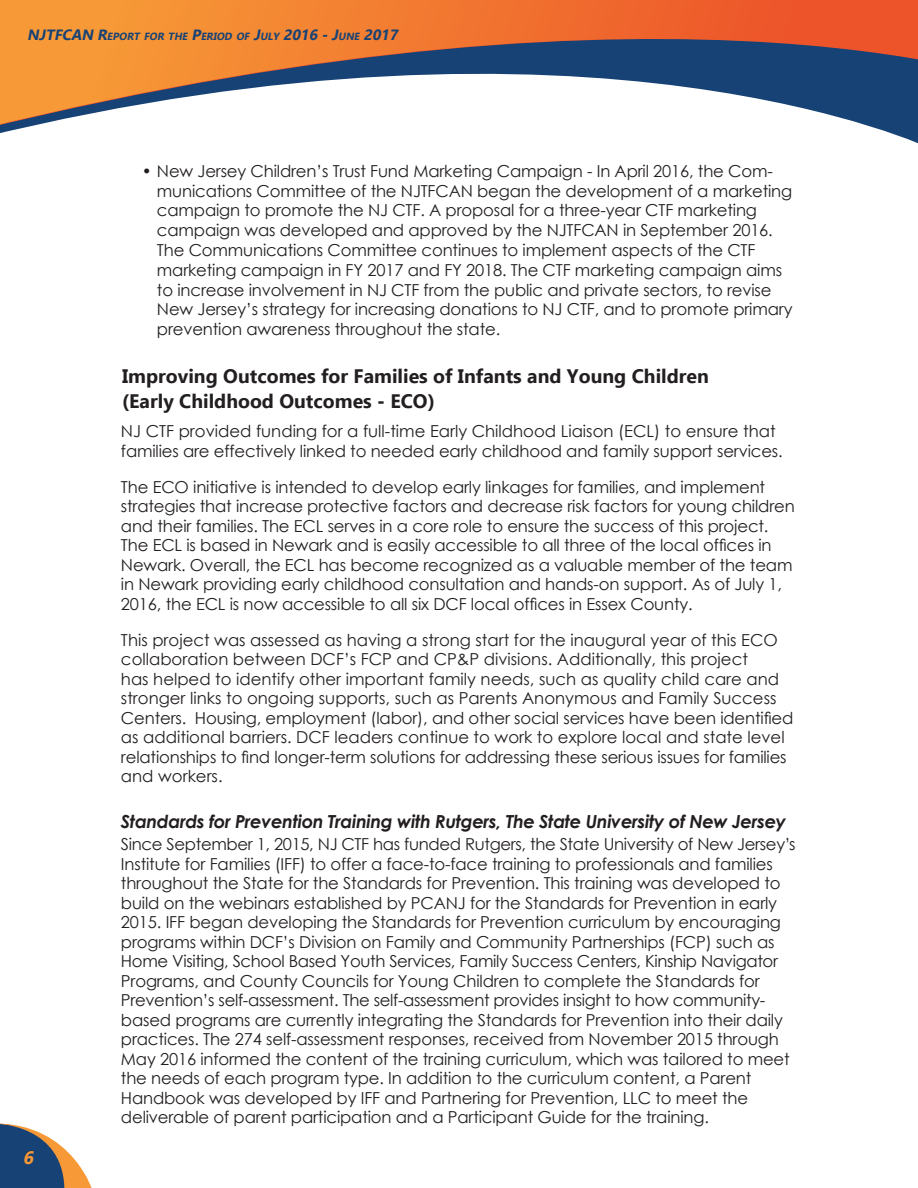
<style>
.page{position:relative;width:918px;height:1188px;background:#fff}
.page>*{position:absolute;margin:0;border:0;box-sizing:border-box;transform-origin:0 0}
.t1{font:700 19.5px/25.5px "Ebrima";color:#231f20}
.t2{font:italic 700 18px "Century Gothic";letter-spacing:-.02em;color:#231f20}
.t3{font:italic 700 18px "Ebrima";color:#f79937}
.t4{font:16.5px/19.5px "Century Gothic";letter-spacing:-.01em;color:#231f20}
.t5{font:italic 700 10.35px "Ebrima";color:#174275}
.s1{font-size:14.85px}
</style>
<div class="page">
<svg style="left:0;top:0;width:918px;height:130px"></svg>
<svg style="left:0;top:1123px;width:92px;height:65px"></svg>
<p class="t5" style="left:27px;top:29px;width:376px"><span class="s1">NJTFCAN R</span>EPORT FOR THE <span class="s1">P</span>ERIOD OF <span class="s1">J</span>ULY <span class="s1">2016 -J</span>UN E <span class="s1">2017</span></p>
<p class="t4" style="left:157px;top:161px;width:637px;text-indent:-15px">• New Jersey Children’s Trust Fund Marketing Campaign - In April 2016, the Com&shy;munications Committee of the NJTFCAN began the development of a marketing campaign to promote the NJ CTF. A proposal for a three-year CTF marketing campaign was developed and approved by the NJTFCAN in September 2016.<br>The Communications Committee continues to implement aspects of the CTF marketing campaign in FY 2017 and FY 2018. The CTF marketing campaign aims to increase involvement in NJ CTF from the public and private sectors, to revise New Jersey’s strategy for increasing donations to NJ CTF, and to promote primary prevention awareness throughout the state.</p>
<p class="t1" style="left:122px;top:364px;width:588px">Improving Outcomes for Families of Infants and Young Children (Early Childhood Outcomes - ECO)</p>
<p class="t3" style="left:23px;top:1144px;width:17px">6</p>
<p class="t4" style="left:121px;top:421px;width:663px">NJ CTF provided funding for a full-time Early Childhood Liaison (ECL) to ensure that families are effectively linked to needed early childhood and family support services.</p>
<p class="t4" style="left:121px;top:477px;width:675px">The ECO initiative is intended to develop early linkages for families, and implement strategies that increase protective factors and decrease risk factors for young children and their families. The ECL serves in a core role to ensure the success of this project.<br>The ECL is based in Newark and is easily accessible to all three of the local offices in Newark. Overall, the ECL has become recognized as a valuable member of the team in Newark providing early childhood consultation and hands-on support. As of July 1, 2016, the ECL is now accessible to all six DCF local offices in Essex County.</p>
<p class="t4" style="left:121px;top:630px;width:674px">This project was assessed as having a strong start for the inaugural year of this ECO collaboration between DCF’s FCP and CP&amp;P divisions. Additionally, this project<br>has helped to identify other important family needs, such as quality child care and stronger links to ongoing supports, such as Parents Anonymous and Family Success Centers. Housing, employment (labor), and other social services have been identified as additional barriers. DCF leaders continue to work to explore local and state level relationships to find longer-term solutions for addressing these serious issues for families and workers.</p>
<p class="t2" style="left:121px;top:808px;width:667px">Standards for Prevention Training with Rutgers, The State University of New Jersey</p>
<p class="t4" style="left:121px;top:834px;width:676px">Since September 1, 2015, NJ CTF has funded Rutgers, the State University of New Jersey’s Institute for Families (IFF) to offer a face-to-face training to professionals and families throughout the State for the Standards for Prevention. This training was developed to build on the webinars established by PCANJ for the Standards for Prevention in early 2015. IFF began developing the Standards for Prevention curriculum by encouraging programs within DCF’s Division on Family and Community Partnerships (FCP) such as Home Visiting, School Based Youth Services, Family Success Centers, Kinship Navigator Programs, and County Councils for Young Children to complete the Standards for Prevention’s self-assessment. The self-assessment provides insight to how community&shy;based programs are currently integrating the Standards for Prevention into their daily practices. The 274 self-assessment responses, received from November 2015 through May 2016 informed the content of the training curriculum, which was tailored to meet the needs of each program type. In addition to the curriculum content, a Parent Handbook was developed by IFF and Partnering for Prevention, LLC to meet the deliverable of parent participation and a Participant Guide for the training.</p>
</div>
